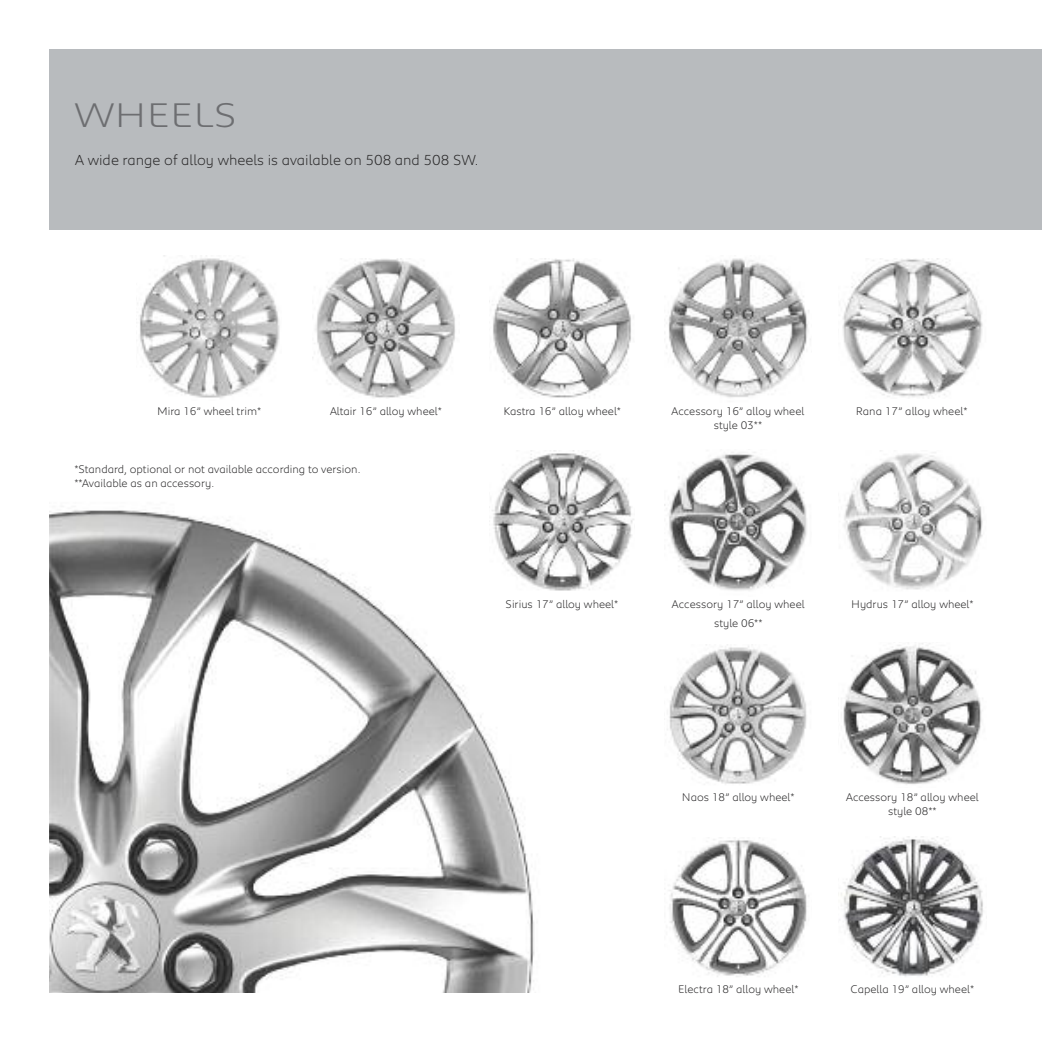
<style>
.page{position:relative;width:1042px;height:1042px;background:#fff}
.page>*{position:absolute;margin:0;border:0;box-sizing:border-box;transform-origin:0 0}
.t1{font:300 35px "Peugeot Expanded";color:#6d6e71}
.t2{font:300 14.88px "Peugeot";color:#272627}
.t3{font:300 11.38px/14px "Peugeot";color:#272627;text-align:center}
</style>
<div class="page">
<img style="left:50px;top:510px;width:485px;height:482px">
<img style="left:315px;top:258px;width:140px;height:140px">
<img style="left:137px;top:258px;width:143px;height:141px">
<img style="left:489px;top:259px;width:142px;height:139px">
<img style="left:665px;top:452px;width:142px;height:139px">
<div style="left:50px;top:50px;width:992px;height:180px;background:#b8bbbe"></div>
<img style="left:669px;top:837px;width:138px;height:140px">
<img style="left:839px;top:837px;width:144px;height:140px">
<img style="left:489px;top:450px;width:145px;height:143px">
<img style="left:842px;top:259px;width:141px;height:140px">
<img style="left:666px;top:258px;width:145px;height:140px">
<img style="left:843px;top:643px;width:139px;height:142px">
<img style="left:843px;top:452px;width:140px;height:138px">
<img style="left:667px;top:644px;width:140px;height:140px">
<h1 class="t1" style="left:74px;top:103px;width:164px">WHEELS</h1>
<h2 class="t2" style="left:75px;top:155px;width:405px">A wide range of alloy wheels is available on 508 and 508 SW.</h2>
<p class="t3" style="left:157px;top:406px;width:106px">Mira 16” wheel trim*</p>
<p class="t3" style="left:330px;top:406px;width:113px">Altair 16” alloy wheel*</p>
<p class="t3" style="left:503px;top:406px;width:119px">Kastra 16” alloy wheel*</p>
<p class="t3" style="left:671px;top:406px;width:134px">Accessory 16” alloy wheel style 03**</p>
<p class="t3" style="left:856px;top:406px;width:113px">Rana 17” alloy wheel*</p>
<p class="t3" style="left:74px;top:463px;width:287px;text-align:left">*Standard, optional or not available according to version. **Available as an accessory.</p>
<p class="t3" style="left:506px;top:598px;width:114px">Sirius 17” alloy wheel*</p>
<p class="t3" style="left:672px;top:595px;width:134px;line-height:19.2px">Accessory 17” alloy wheel style 06**</p>
<p class="t3" style="left:851px;top:598px;width:124px">Hydrus 17” alloy wheel*</p>
<p class="t3" style="left:682px;top:791px;width:114px">Naos 18” alloy wheel*</p>
<p class="t3" style="left:846px;top:791px;width:134px">Accessory 18” alloy wheel style 08**</p>
<p class="t3" style="left:678px;top:983px;width:122px">Electra 18” alloy wheel*</p>
<p class="t3" style="left:850px;top:983px;width:125px">Capella 19” alloy wheel*</p>
</div>
